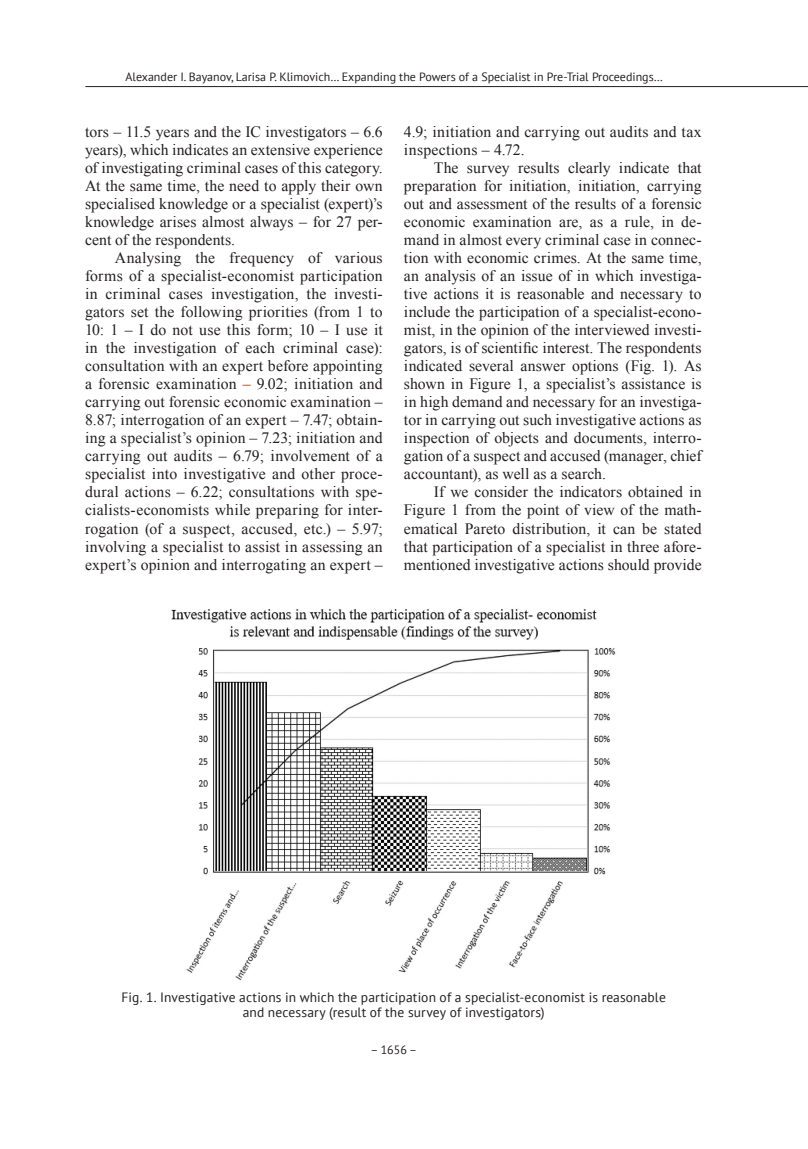
<style>
.page{position:relative;width:808px;height:1149px;background:#fff}
.page>*{position:absolute;margin:0;border:0;box-sizing:border-box;transform-origin:0 0}
.текст{font:15.75px/18px "Times New Roman";letter-spacing:.01em;color:#231f20;text-align:justify}
.рисунок{font:13.5px/15px "PT Sans";letter-spacing:.01em;color:#231f20;text-align:center}
.t1{font:12px "PT Sans";color:#231f20}
.s1{color:#f00}
</style>
<div class="page">
<hr style="left:85px;top:86px;width:723px;height:1px;background:#231f20">
<img style="left:171px;top:609px;width:445px;height:372px">
<p class="t1" style="left:125px;top:69px;width:539px">Alexander I. Bayanov, Larisa P. Klimovich… Expanding the Powers of a Specialist in Pre-Trial Proceedings…</p>
<p class="текст" style="left:85px;top:123px;width:299px">tors – 11.5 years and the IC investigators – 6.6 years), which indicates an extensive experience of investigating criminal cases of this category.<br>At the same time, the need to apply their own specialised knowledge or a specialist (expert)’s knowledge arises almost always – for 27 per&shy;cent of the respondents.</p>
<p class="текст" style="left:85px;top:249px;width:299px;text-indent:30px">Analysing the frequency of various forms of a specialist-economist participation in criminal cases investigation, the investi&shy;gators set the following priorities (from 1 to 10: 1 – I do not use this form; 10 – I use it in the investigation of each criminal case): consultation with an expert before appointing a forensic examination <span class="s1">–</span> 9.02; initiation and carrying out forensic economic examination – 8.87; interrogation of an expert – 7.47; obtain&shy;ing a specialist’s opinion – 7.23; initiation and carrying out audits – 6.79; involvement of a specialist into investigative and other proce&shy;dural actions – 6.22; consultations with spe&shy;cialists-economists while preparing for inter&shy;rogation (of a suspect, accused, etc.) – 5.97; involving a specialist to assist in assessing an expert’s opinion and interrogating an expert –</p>
<p class="текст" style="left:404px;top:123px;width:299px">4.9; initiation and carrying out audits and tax inspections – 4.72.</p>
<p class="текст" style="left:404px;top:159px;width:299px;text-indent:30px">The survey results clearly indicate that preparation for initiation, initiation, carrying out and assessment of the results of a forensic economic examination are, as a rule, in de&shy;mand in almost every criminal case in connec&shy;tion with economic crimes. At the same time, an analysis of an issue of in which investiga&shy;tive actions it is reasonable and necessary to include the participation of a specialist-econo&shy;mist, in the opinion of the interviewed investi&shy;gators, is of scientific interest. The respondents indicated several answer options (Fig. 1). As shown in Figure 1, a specialist’s assistance is in high demand and necessary for an investiga&shy;tor in carrying out such investigative actions as inspection of objects and documents, interro&shy;gation of a suspect and accused (manager, chief accountant), as well as a search.</p>
<p class="текст" style="left:404px;top:483px;width:299px;text-indent:30px">If we consider the indicators obtained in Figure 1 from the point of view of the math&shy;ematical Pareto distribution, it can be stated that participation of a specialist in three afore&shy;mentioned investigative actions should provide</p>
<p class="рисунок" style="left:122px;top:989px;width:546px">Fig. 1. Investigative actions in which the participation of a specialist-economist is reasonable and necessary (result of the survey of investigators)</p>
<p class="t1" style="left:371px;top:1041px;width:48px">– 1656 –</p>
</div>
